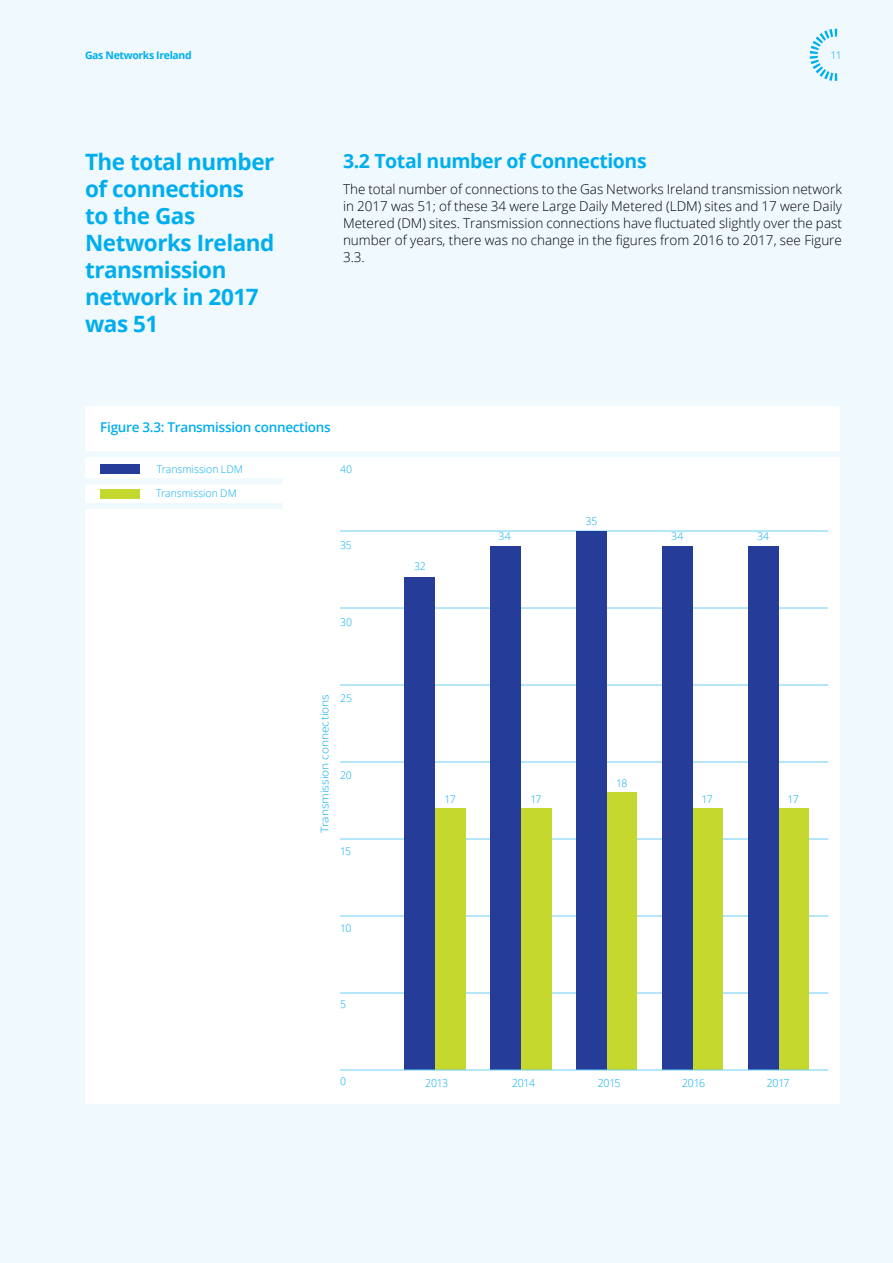
<style>
.page{position:relative;width:893px;height:1263px;background:#eff9fe}
.page>*{position:absolute;margin:0;border:0;box-sizing:border-box;transform-origin:0 0}
.t1{font:700 22.5px/27px "Open Sans";letter-spacing:-.02em;color:#00aeef}
.t2{font:700 19.5px "Open Sans";letter-spacing:-.02em;color:#00aeef}
.t3{font:300 13.5px/17px "Open Sans";color:#000;text-align:justify}
.t4{font:600 13.5px "Open Sans";letter-spacing:-.02em;color:#00aeef}
.t5{font:300 11.1px "Open Sans";letter-spacing:-.02em;color:#00aeef;scale:.95 1}
.t6{font:300 10.5px "Open Sans";letter-spacing:-.005em;color:#00aeef}
.t7{font:300 10.5px "Open Sans";letter-spacing:-.005em;color:#00aeef;scale:1.15 1}
.t8{font:700 10.5px "Open Sans";letter-spacing:-.035em;color:#00aeef}
</style>
<div class="page">
<div style="left:85px;top:406px;width:755px;height:698px;background:#fff"></div>
<div style="left:100px;top:465px;width:39px;height:9px;background:#253d98"></div>
<div style="left:100px;top:489px;width:39px;height:9px;background:#c4d82e"></div>
<div style="left:85px;top:451px;width:755px;height:6px;background:#eff9fe"></div>
<div style="left:85px;top:478px;width:197px;height:6px;background:#eff9fe"></div>
<div style="left:85px;top:503px;width:197px;height:6px;background:#eff9fe"></div>
<hr style="left:340px;top:993px;width:488px;height:1px;background:#6dcff6">
<hr style="left:340px;top:916px;width:488px;height:1px;background:#6dcff6">
<hr style="left:340px;top:839px;width:488px;height:1px;background:#6dcff6">
<hr style="left:340px;top:762px;width:488px;height:1px;background:#6dcff6">
<hr style="left:340px;top:685px;width:488px;height:1px;background:#6dcff6">
<hr style="left:340px;top:608px;width:488px;height:1px;background:#6dcff6">
<hr style="left:340px;top:531px;width:488px;height:1px;background:#6dcff6">
<div style="left:435px;top:808px;width:31px;height:262px;background:#c4d82e"></div>
<div style="left:521px;top:808px;width:30px;height:262px;background:#c4d82e"></div>
<div style="left:606px;top:793px;width:31px;height:277px;background:#c4d82e"></div>
<div style="left:692px;top:808px;width:31px;height:262px;background:#c4d82e"></div>
<div style="left:778px;top:808px;width:31px;height:262px;background:#c4d82e"></div>
<div style="left:404px;top:577px;width:31px;height:493px;background:#253d98"></div>
<div style="left:490px;top:546px;width:31px;height:524px;background:#253d98"></div>
<div style="left:576px;top:531px;width:31px;height:539px;background:#253d98"></div>
<div style="left:662px;top:546px;width:31px;height:524px;background:#253d98"></div>
<div style="left:748px;top:546px;width:31px;height:524px;background:#253d98"></div>
<hr style="left:340px;top:1070px;width:488px;height:1px;background:#6dcff6">
<svg style="left:810px;top:29px;width:27px;height:52px"></svg>
<p class="t8" style="left:85px;top:48px;width:108px">Gas Networks Ireland</p>
<p class="t6" style="left:830px;top:48px;width:13px">11</p>
<h1 class="t1" style="left:85px;top:148px;width:191px">The total number of connections<br>to the Gas<br>Networks Ireland transmission network in 2017 was 51</h1>
<h2 class="t2" style="left:343px;top:147px;width:305px">3.2 Total number of Connections</h2>
<p class="t3" style="left:343px;top:180px;width:500px">The total number of connections to the Gas Networks Ireland transmission network in 2017 was 51; of these 34 were Large Daily Metered (LDM) sites and 17 were Daily Metered (DM) sites. Transmission connections have fluctuated slightly over the past number of years, there was no change in the figures from 2016 to 2017, see Figure 3.3.</p>
<p class="t4" style="left:100px;top:418px;width:232px">Figure 3.3: Transmission connections</p>
<p class="t6" style="left:157px;top:462px;width:88px">Transmission LDM</p>
<p class="t6" style="left:156px;top:486px;width:82px">Transmission DM</p>
<p class="t6" style="left:340px;top:462px;width:14px">40</p>
<p class="t6" style="left:340px;top:538px;width:13px">35</p>
<p class="t6" style="left:340px;top:615px;width:14px">30</p>
<p class="t7" style="left:318px;top:833px;width:122px;rotate:-90deg">Transmission connections</p>
<p class="t6" style="left:340px;top:691px;width:13px">25</p>
<p class="t6" style="left:340px;top:768px;width:13px">20</p>
<p class="t6" style="left:340px;top:844px;width:13px">15</p>
<p class="t6" style="left:340px;top:920px;width:13px">10</p>
<p class="t6" style="left:414px;top:559px;width:13px">32</p>
<p class="t6" style="left:586px;top:514px;width:13px">35</p>
<p class="t6" style="left:499px;top:529px;width:14px">34</p>
<p class="t6" style="left:671px;top:529px;width:14px">34</p>
<p class="t6" style="left:757px;top:529px;width:14px">34</p>
<p class="t6" style="left:616px;top:776px;width:13px">18</p>
<p class="t6" style="left:445px;top:792px;width:13px">17</p>
<p class="t6" style="left:530px;top:792px;width:13px">17</p>
<p class="t6" style="left:702px;top:792px;width:13px">17</p>
<p class="t6" style="left:788px;top:792px;width:13px">17</p>
<p class="t6" style="left:340px;top:997px;width:7px">5</p>
<p class="t6" style="left:340px;top:1073px;width:7px">0</p>
<p class="t5" style="left:425px;top:1075px;width:26px">2013</p>
<p class="t5" style="left:512px;top:1075px;width:26px">2014</p>
<p class="t5" style="left:598px;top:1075px;width:26px">2015</p>
<p class="t5" style="left:682px;top:1075px;width:26px">2016</p>
<p class="t5" style="left:767px;top:1075px;width:26px">2017</p>
</div>
